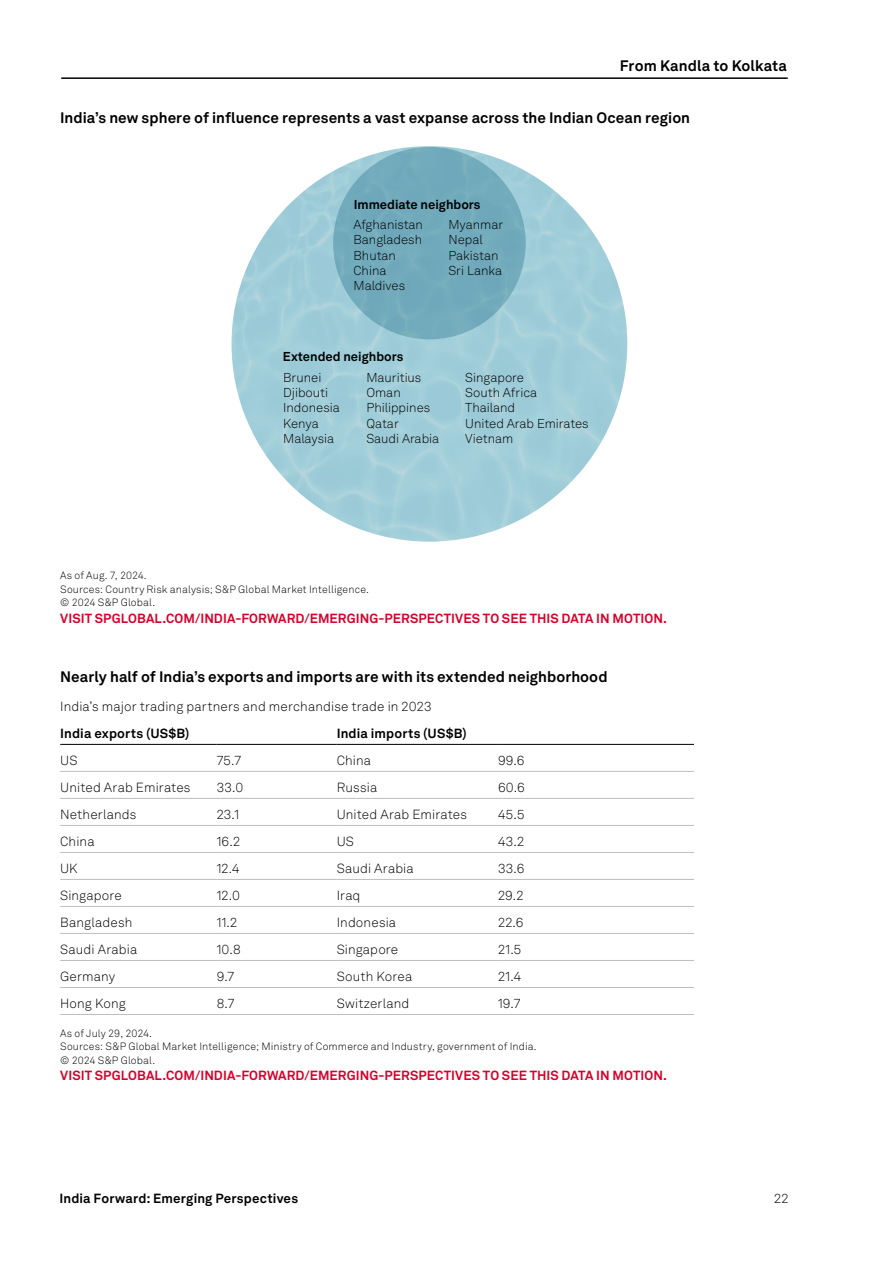
<style>
.page{position:relative;width:894px;height:1263px;background:#fff}
.page>*{position:absolute;margin:0;border:0;box-sizing:border-box;transform-origin:0 0}
.t1{font:700 15px "Akkurat LL";letter-spacing:.005em;color:#000}
.t2{font:300 13.2px "Akkurat LL";letter-spacing:.01em;color:#000}
.t3{font:700 13.2px "Akkurat Pro";letter-spacing:.005em;color:#d6002a}
.t4{font:700 13.2px "Akkurat LL";letter-spacing:.01em;color:#000}
.t5{font:300 12.75px/15.3px "Akkurat LL";color:#000}
.t6{font:700 12.75px "Akkurat LL";color:#000}
.t7{font:300 10.5px/13.5px "Akkurat Pro";letter-spacing:.01em;color:#000}
</style>
<div class="page">
<img style="left:231px;top:146px;width:396px;height:395px">
<div style="left:333px;top:147px;width:192px;height:192px;background:#70aabc;border-radius:50%"></div>
<hr style="left:60px;top:771px;width:157px;height:1px;background:#bcbec0">
<hr style="left:217px;top:771px;width:119px;height:1px;background:#bcbec0">
<hr style="left:336px;top:771px;width:162px;height:1px;background:#bcbec0">
<hr style="left:498px;top:771px;width:195px;height:1px;background:#bcbec0">
<hr style="left:60px;top:798px;width:157px;height:1px;background:#bcbec0">
<hr style="left:217px;top:798px;width:119px;height:1px;background:#bcbec0">
<hr style="left:336px;top:798px;width:162px;height:1px;background:#bcbec0">
<hr style="left:498px;top:798px;width:195px;height:1px;background:#bcbec0">
<hr style="left:60px;top:825px;width:157px;height:1px;background:#bcbec0">
<hr style="left:217px;top:825px;width:119px;height:1px;background:#bcbec0">
<hr style="left:336px;top:825px;width:162px;height:1px;background:#bcbec0">
<hr style="left:498px;top:825px;width:195px;height:1px;background:#bcbec0">
<hr style="left:60px;top:852px;width:157px;height:1px;background:#bcbec0">
<hr style="left:217px;top:852px;width:119px;height:1px;background:#bcbec0">
<hr style="left:336px;top:852px;width:162px;height:1px;background:#bcbec0">
<hr style="left:498px;top:852px;width:195px;height:1px;background:#bcbec0">
<hr style="left:60px;top:879px;width:157px;height:1px;background:#bcbec0">
<hr style="left:217px;top:879px;width:119px;height:1px;background:#bcbec0">
<hr style="left:336px;top:879px;width:162px;height:1px;background:#bcbec0">
<hr style="left:498px;top:879px;width:195px;height:1px;background:#bcbec0">
<hr style="left:60px;top:906px;width:157px;height:1px;background:#bcbec0">
<hr style="left:217px;top:906px;width:119px;height:1px;background:#bcbec0">
<hr style="left:336px;top:906px;width:162px;height:1px;background:#bcbec0">
<hr style="left:498px;top:906px;width:195px;height:1px;background:#bcbec0">
<hr style="left:60px;top:933px;width:157px;height:1px;background:#bcbec0">
<hr style="left:217px;top:933px;width:119px;height:1px;background:#bcbec0">
<hr style="left:336px;top:933px;width:162px;height:1px;background:#bcbec0">
<hr style="left:498px;top:933px;width:195px;height:1px;background:#bcbec0">
<hr style="left:60px;top:960px;width:157px;height:1px;background:#bcbec0">
<hr style="left:217px;top:960px;width:119px;height:1px;background:#bcbec0">
<hr style="left:336px;top:960px;width:162px;height:1px;background:#bcbec0">
<hr style="left:498px;top:960px;width:195px;height:1px;background:#bcbec0">
<hr style="left:60px;top:987px;width:157px;height:1px;background:#bcbec0">
<hr style="left:217px;top:987px;width:119px;height:1px;background:#bcbec0">
<hr style="left:336px;top:987px;width:162px;height:1px;background:#bcbec0">
<hr style="left:498px;top:987px;width:195px;height:1px;background:#bcbec0">
<hr style="left:60px;top:1014px;width:157px;height:1px;background:#bcbec0">
<hr style="left:217px;top:1014px;width:119px;height:1px;background:#bcbec0">
<hr style="left:336px;top:1014px;width:162px;height:1px;background:#bcbec0">
<hr style="left:498px;top:1014px;width:195px;height:1px;background:#bcbec0">
<hr style="left:60px;top:744px;width:157px;height:1px;background:#000">
<hr style="left:217px;top:744px;width:119px;height:1px;background:#000">
<hr style="left:336px;top:744px;width:162px;height:1px;background:#000">
<hr style="left:498px;top:744px;width:195px;height:1px;background:#000">
<hr style="left:61px;top:77px;width:726px;height:2px;background:#000">
<p class="t1" style="left:619px;top:54px;width:169px">From Kandla to Kolkata</p>
<p class="t1" style="left:60px;top:106px;width:631px">India’s new sphere of influence represents a vast expanse across the Indian Ocean region</p>
<p class="t6" style="left:353px;top:194px;width:128px">Immediate neighbors</p>
<p class="t5" style="left:353px;top:216px;width:71px">Afghanistan<br>Bangladesh<br>Bhutan<br>China<br>Maldives</p>
<p class="t5" style="left:448px;top:216px;width:56px">Myanmar<br>Nepal<br>Pakistan<br>Sri Lanka</p>
<p class="t6" style="left:283px;top:346px;width:122px">Extended neighbors</p>
<p class="t5" style="left:283px;top:369px;width:58px">Brunei<br>Djibouti<br>Indonesia<br>Kenya<br>Malaysia</p>
<p class="t5" style="left:366px;top:369px;width:74px">Mauritius<br>Oman<br>Philippines<br>Qatar<br>Saudi Arabia</p>
<p class="t5" style="left:465px;top:369px;width:125px">Singapore<br>South Africa<br>Thailand<br>United Arab Emirates<br>Vietnam</p>
<p class="t7" style="left:60px;top:569px;width:310px">As of Aug. 7, 2024.<br>Sources: Country Risk analysis; S&amp;P Global Market Intelligence. © 2024 S&amp;P Global.</p>
<p class="t3" style="left:60px;top:610px;width:608px">VISIT SPGLOBAL.COM/INDIA-FORWARD/EMERGING-PERSPECTIVES TO SEE THIS DATA IN MOTION.</p>
<p class="t1" style="left:60px;top:665px;width:548px">Nearly half of India’s exports and imports are with its extended neighborhood</p>
<p class="t2" style="left:60px;top:697px;width:372px">India’s major trading partners and merchandise trade in 2023</p>
<p class="t4" style="left:60px;top:723px;width:131px">India exports (US$B)</p>
<p class="t4" style="left:336px;top:723px;width:131px">India imports (US$B)</p>
<p class="t2" style="left:60px;top:751px;width:19px">US</p>
<p class="t2" style="left:217px;top:751px;width:26px">75.7</p>
<p class="t2" style="left:336px;top:751px;width:36px">China</p>
<p class="t2" style="left:498px;top:751px;width:28px">99.6</p>
<p class="t2" style="left:60px;top:778px;width:132px">United Arab Emirates</p>
<p class="t2" style="left:217px;top:778px;width:28px">33.0</p>
<p class="t2" style="left:336px;top:778px;width:42px">Russia</p>
<p class="t2" style="left:498px;top:778px;width:28px">60.6</p>
<p class="t2" style="left:60px;top:805px;width:78px">Netherlands</p>
<p class="t2" style="left:217px;top:805px;width:24px">23.1</p>
<p class="t2" style="left:336px;top:805px;width:132px">United Arab Emirates</p>
<p class="t2" style="left:498px;top:805px;width:28px">45.5</p>
<p class="t2" style="left:60px;top:832px;width:36px">China</p>
<p class="t2" style="left:217px;top:832px;width:25px">16.2</p>
<p class="t2" style="left:336px;top:832px;width:19px">US</p>
<p class="t2" style="left:498px;top:832px;width:28px">43.2</p>
<p class="t2" style="left:60px;top:859px;width:19px">UK</p>
<p class="t2" style="left:217px;top:859px;width:24px">12.4</p>
<p class="t2" style="left:336px;top:859px;width:78px">Saudi Arabia</p>
<p class="t2" style="left:498px;top:859px;width:28px">33.6</p>
<p class="t2" style="left:60px;top:886px;width:63px">Singapore</p>
<p class="t2" style="left:217px;top:886px;width:25px">12.0</p>
<p class="t2" style="left:336px;top:886px;width:25px">Iraq</p>
<p class="t2" style="left:498px;top:886px;width:27px">29.2</p>
<p class="t2" style="left:60px;top:913px;width:74px">Bangladesh</p>
<p class="t2" style="left:217px;top:913px;width:22px">11.2</p>
<p class="t2" style="left:336px;top:913px;width:61px">Indonesia</p>
<p class="t2" style="left:498px;top:913px;width:27px">22.6</p>
<p class="t2" style="left:60px;top:940px;width:78px">Saudi Arabia</p>
<p class="t2" style="left:217px;top:940px;width:25px">10.8</p>
<p class="t2" style="left:336px;top:940px;width:63px">Singapore</p>
<p class="t2" style="left:498px;top:940px;width:25px">21.5</p>
<p class="t2" style="left:60px;top:967px;width:57px">Germany</p>
<p class="t2" style="left:217px;top:967px;width:19px">9.7</p>
<p class="t2" style="left:336px;top:967px;width:77px">South Korea</p>
<p class="t2" style="left:498px;top:967px;width:25px">21.4</p>
<p class="t2" style="left:60px;top:994px;width:67px">Hong Kong</p>
<p class="t2" style="left:217px;top:994px;width:19px">8.7</p>
<p class="t2" style="left:336px;top:994px;width:74px">Switzerland</p>
<p class="t2" style="left:498px;top:994px;width:24px">19.7</p>
<p class="t7" style="left:60px;top:1026px;width:478px">As of July 29, 2024.<br>Sources: S&amp;P Global Market Intelligence; Ministry of Commerce and Industry, government of India. © 2024 S&amp;P Global.</p>
<p class="t3" style="left:60px;top:1067px;width:608px">VISIT SPGLOBAL.COM/INDIA-FORWARD/EMERGING-PERSPECTIVES TO SEE THIS DATA IN MOTION.</p>
<p class="t4" style="left:59px;top:1188px;width:240px">India Forward: Emerging Perspectives</p>
<p class="t2" style="left:774px;top:1189px;width:16px">22</p>
</div>
